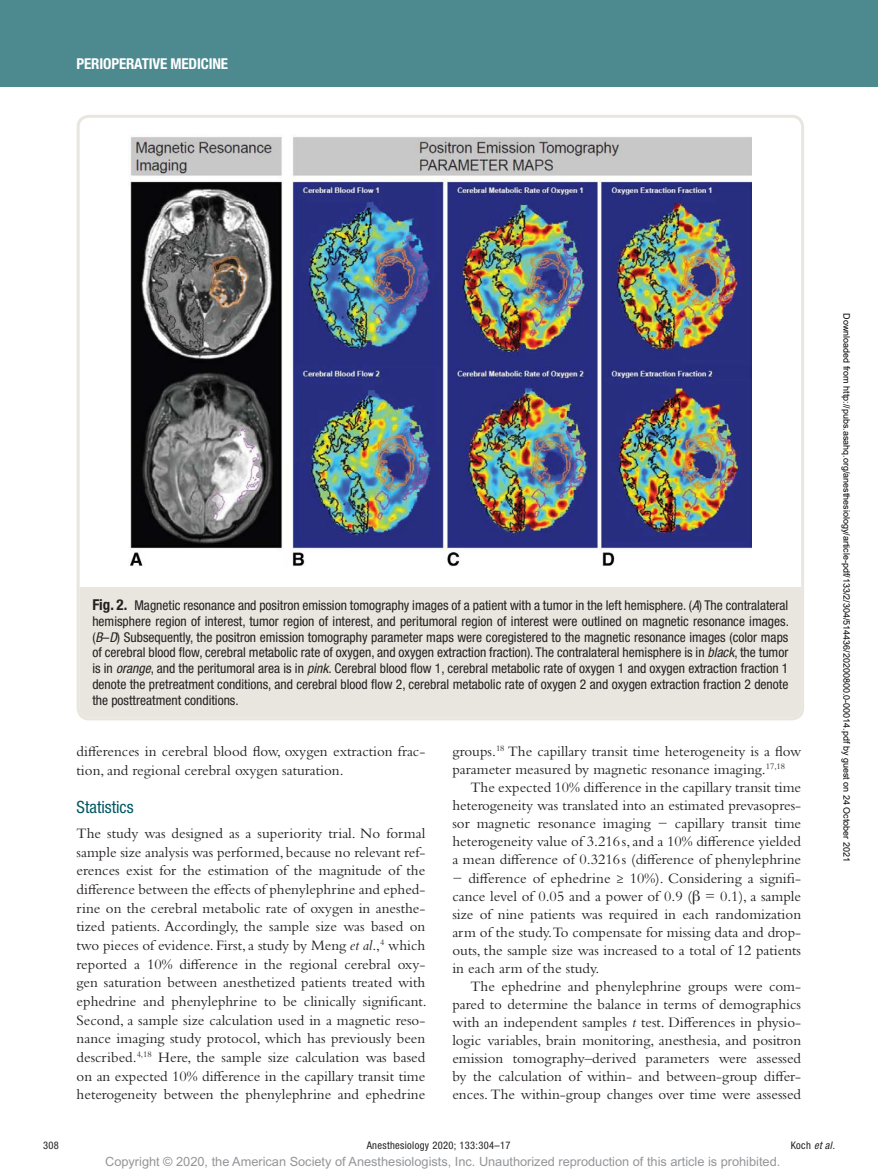
<style>
.page{position:relative;width:878px;height:1175px;background:#fff}
.page>*{position:absolute;margin:0;border:0;box-sizing:border-box;transform-origin:0 0}
.t1{font:condensed 16.8px "Helvetica Neue LT Std";color:#005861}
.t2{font:15px/18px "Bembo Std";color:#231f20;text-align:justify}
.t3{font:700 condensed 15px "Helvetica Neue LT Std";letter-spacing:-.01em;color:#fff}
.t4{font:condensed 13.5px/15.8px "Helvetica Neue LT Std";color:#231f20;text-align:justify}
.t5{font:12.75px "Arial MT Std";color:#939598}
.t6{font:condensed 10.5px "Helvetica Neue LT Std";letter-spacing:.03em;color:#231f20}
.t7{font:italic condensed 10.5px "Helvetica Neue LT Std";color:#231f20}
.t8{font:9px "Arial";color:#000}
.s1{font-weight:700;font-size:15px}
.s2{font-style:italic}
.s3{font-family:"Gandhari Unicode"}
.s4{font-style:normal}
</style>
<div class="page">
<div style="left:0;top:0;width:878px;height:86px;background:#4d8a90"></div>
<img style="left:129px;top:137px;width:623px;height:430px">
<div style="left:80px;top:586px;width:721px;height:131px;background:#e9e6df"></div>
<div style="left:77px;top:115px;width:727px;height:605px;border:3px solid #e9e6df;border-radius:11px"></div>
<p class="t3" style="left:77px;top:54px;width:153px">PERIOPERATIVE MEDICINE</p>
<p class="t4" style="left:92px;top:597px;width:698px"><span class="s1">Fig. 2.</span> Magnetic resonance and positron emission tomography images of a patient with a tumor in the left hemisphere. (<span class="s2">A</span>) The contralateral hemisphere region of interest, tumor region of interest, and peritumoral region of interest were outlined on magnetic resonance images. (<span class="s2">B</span>–<span class="s2">D</span>) Subsequently, the positron emission tomography parameter maps were coregistered to the magnetic resonance images (color maps of cerebral blood flow, cerebral metabolic rate of oxygen, and oxygen extraction fraction). The contralateral hemisphere is in <span class="s2">black</span>, the tumor is in <span class="s2">orange</span>, and the peritumoral area is in <span class="s2">pink</span>. Cerebral blood flow 1, cerebral metabolic rate of oxygen 1 and oxygen extraction fraction 1 denote the pretreatment conditions, and cerebral blood flow 2, cerebral metabolic rate of oxygen 2 and oxygen extraction fraction 2 denote the posttreatment conditions.</p>
<p class="t2" style="left:77px;top:741px;width:350px;line-height:18.6px">differences in cerebral blood flow, oxygen extraction frac&shy;tion, and regional cerebral oxygen saturation.</p>
<p class="t1" style="left:77px;top:797px;width:59px">Statistics</p>
<p class="t2" style="left:77px;top:824px;width:352px;line-height:18.6px">The study was designed as a superiority trial. No formal sample size analysis was performed, because no relevant ref&shy;erences exist for the estimation of the magnitude of the difference between the effects of phenylephrine and ephed&shy;rine on the cerebral metabolic rate of oxygen in anesthe&shy;tized patients. Accordingly, the sample size was based on two pieces of evidence. First, a study by Meng <span class="s2">et al</span>.,<sup>4</sup> which reported a 10% difference in the regional cerebral oxy&shy;gen saturation between anesthetized patients treated with ephedrine and phenylephrine to be clinically significant.<br>Second, a sample size calculation used in a magnetic reso&shy;nance imaging study protocol, which has previously been described.<sup>4,18</sup> Here, the sample size calculation was based on an expected 10% difference in the capillary transit time heterogeneity between the phenylephrine and ephedrine</p>
<p class="t2" style="left:452px;top:742px;width:350px">groups.<sup>18</sup> The capillary transit time heterogeneity is a flow parameter measured by magnetic resonance imaging.<sup>17,18</sup></p>
<p class="t2" style="left:452px;top:778px;width:350px;text-indent:18px">The expected 10% difference in the capillary transit time heterogeneity was translated into an estimated prevasopres&shy;sor magnetic resonance imaging − capillary transit time heterogeneity value of 3.216 s, and a 10% difference yielded a mean difference of 0.3216 s (difference of phenylephrine − difference of ephedrine ≥ 10%). Considering a signifi&shy;cance level of 0.05 and a power of 0.9 (<span class="s3">β</span> = 0.1), a sample size of nine patients was required in each randomization arm of the study.To compensate for missing data and drop&shy;outs, the sample size was increased to a total of 12 patients in each arm of the study.</p>
<p class="t2" style="left:452px;top:977px;width:350px;text-indent:18px">The ephedrine and phenylephrine groups were com&shy;pared to determine the balance in terms of demographics with an independent samples <span class="s2">t</span> test. Differences in physio&shy;logic variables, brain monitoring, anesthesia, and positron emission tomography–derived parameters were assessed by the calculation of within- and between-group differ&shy;ences. The within-group changes over time were assessed</p>
<p class="t8" style="left:850px;top:313px;width:550px;rotate:90deg">Downloaded from http://pubs.asahq.org/anesthesiology/article-pdf/133/2/304/514436/20200800.0-00014.pdf by guest on 24 October 2021</p>
<p class="t6" style="left:43px;top:1139px;width:17px">308</p>
<p class="t6" style="left:367px;top:1139px;width:145px">Anesthesiology 2020; 133:304–17</p>
<p class="t5" style="left:105px;top:1154px;width:676px">Copyright © 2020, the American Society of Anesthesiologists, Inc. Unauthorized reproduction of this article is prohibited.</p>
<p class="t7" style="left:790px;top:1139px;width:45px"><span class="s4">Koch</span> et al.</p>
</div>
